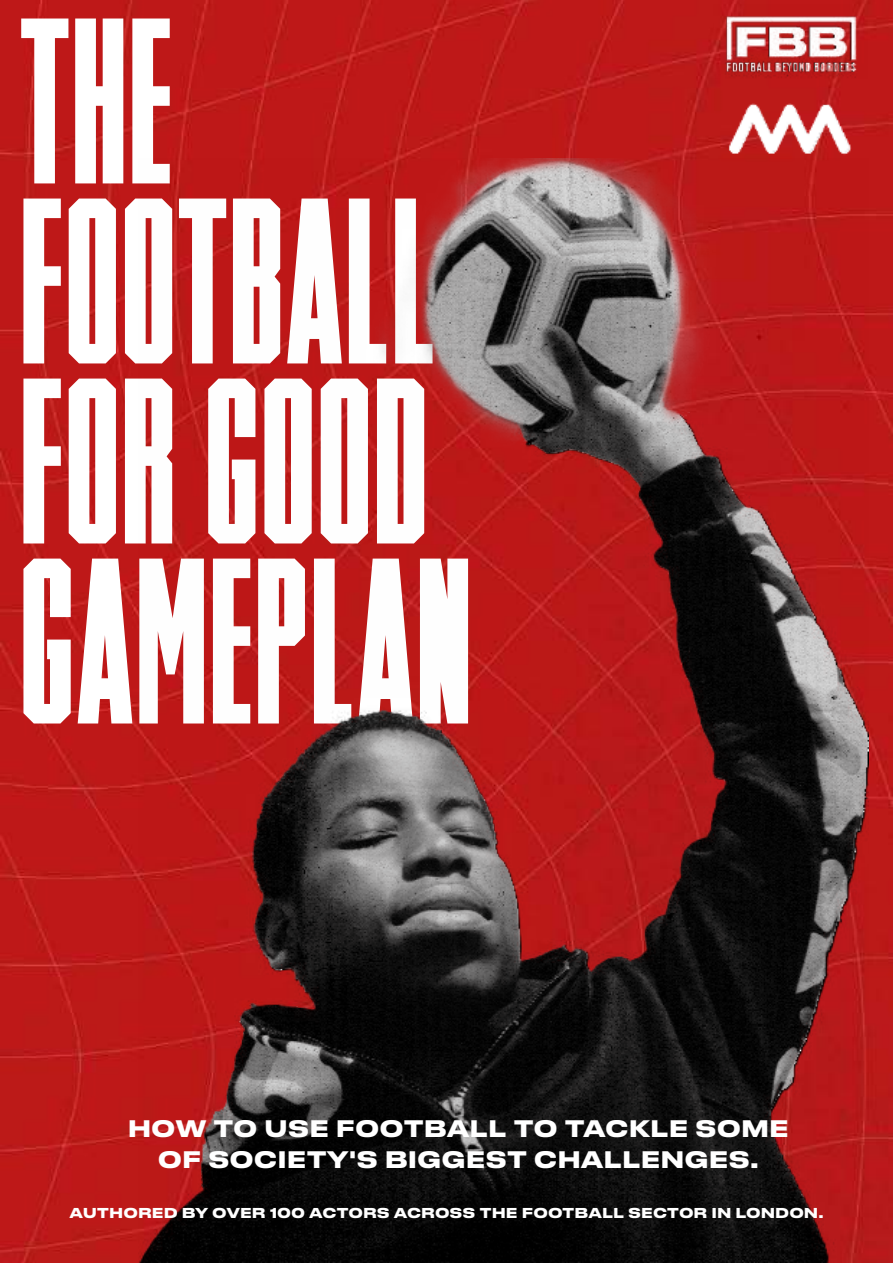
<style>
.page{position:relative;width:893px;height:1263px;background:#fff}
.page>*{position:absolute;margin:0;border:0;box-sizing:border-box;transform-origin:0 0}
.t1{font:225px/180px "TIMMONSNY";color:#fff}
.t2{font:700 22.5px/31.5px "Druk Text Wide";color:#fff;text-align:center}
.t3{font:700 13.5px "Druk Text Wide";color:#fff}
</style>
<div class="page">
<img style="left:0;top:0;width:893px;height:1263px">
<img style="left:139px;top:158px;width:730px;height:1105px">
<img style="left:713px;top:4px;width:154px;height:74px">
<img style="left:713px;top:52px;width:152px;height:152px">
<h1 class="t1" style="left:19px;top:16px;width:455px">THE<br>FOOTBALL<br>FOR GOOD<br>GAMEPLAN</h1>
<p class="t2" style="left:128px;top:1114px;width:663px">HOW TO USE FOOTBALL TO TACKLE SOME<br>OF SOCIETY'S BIGGEST CHALLENGES.</p>
<p class="t3" style="left:69px;top:1207px;width:756px">AUTHORED BY OVER 100 ACTORS ACROSS THE FOOTBALL SECTOR IN LONDON.</p>
</div>
